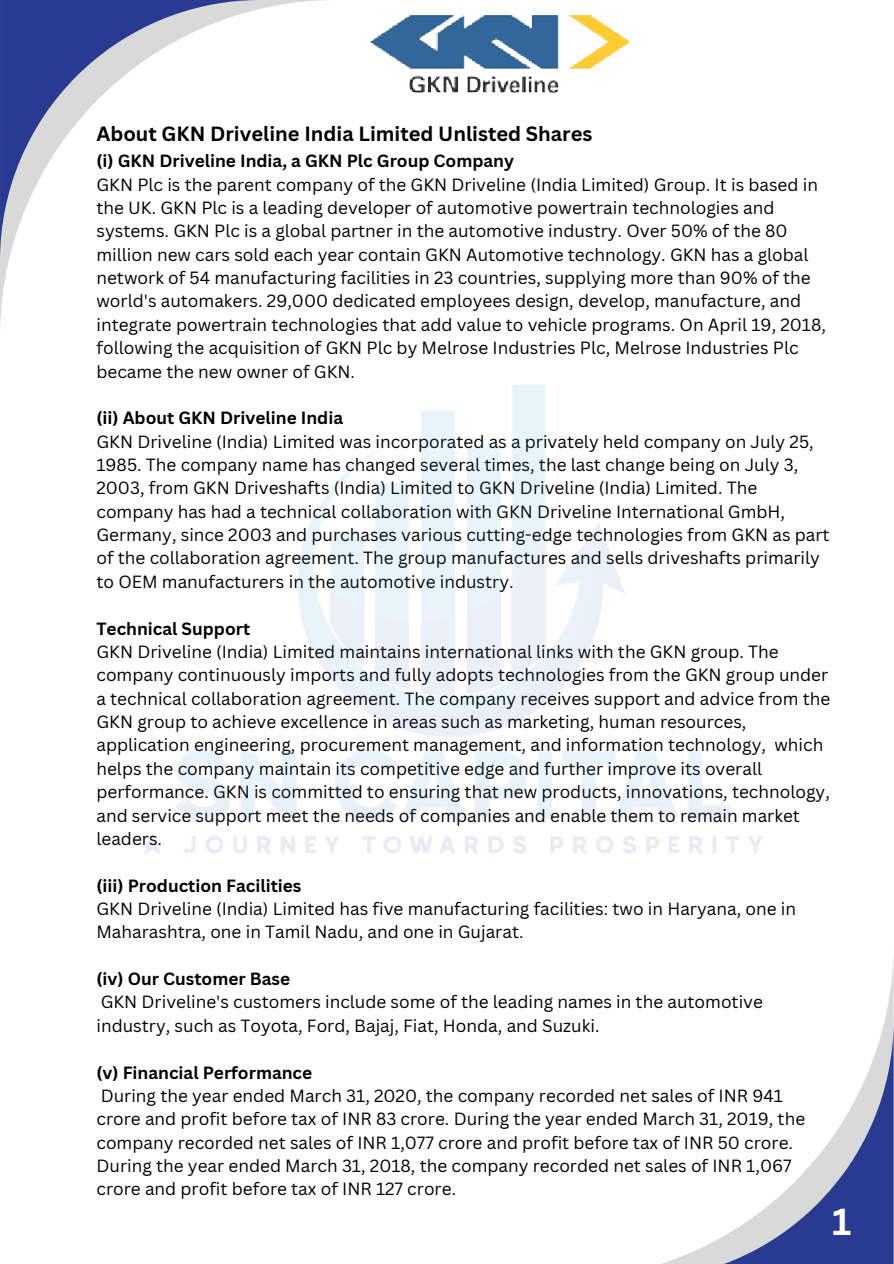
<style>
.page{position:relative;width:894px;height:1264px;background:#fff}
.page>*{position:absolute;margin:0;border:0;box-sizing:border-box;transform-origin:0 0}
.t1{font:700 36.6px "Canva Sans";color:#fff}
.t2{font:700 20.1px "Canva Sans";color:#000}
.t3{font:17.25px/23.4px "Canva Sans";color:#000}
.t4{font:700 17.25px "Canva Sans";color:#000}
</style>
<div class="page">
<svg style="left:0;top:0;width:325px;height:325px"></svg>
<svg style="left:0;top:0;width:261px;height:261px"></svg>
<svg style="left:665px;top:1019px;width:228px;height:244px"></svg>
<img style="left:370px;top:15px;width:260px;height:78px">
<p class="t2" style="left:96px;top:119px;width:497px">About GKN Driveline India Limited Unlisted Shares</p>
<p class="t4" style="left:96px;top:149px;width:419px">(i) GKN Driveline India, a GKN Plc Group Company</p>
<p class="t3" style="left:96px;top:172px;width:731px">GKN Plc is the parent company of the GKN Driveline (India Limited) Group. It is based in the UK. GKN Plc is a leading developer of automotive powertrain technologies and systems. GKN Plc is a global partner in the automotive industry. Over 50% of the 80 million new cars sold each year contain GKN Automotive technology. GKN has a global network of 54 manufacturing facilities in 23 countries, supplying more than 90% of the world's automakers. 29,000 dedicated employees design, develop, manufacture, and integrate powertrain technologies that add value to vehicle programs. On April 19, 2018, following the acquisition of GKN Plc by Melrose Industries Plc, Melrose Industries Plc became the new owner of GKN.</p>
<h1 class="t4" style="left:96px;top:406px;width:248px">(ii) About GKN Driveline India</h1>
<p class="t3" style="left:96px;top:429px;width:734px">GKN Driveline (India) Limited was incorporated as a privately held company on July 25, 1985. The company name has changed several times, the last change being on July 3, 2003, from GKN Driveshafts (India) Limited to GKN Driveline (India) Limited. The company has had a technical collaboration with GKN Driveline International GmbH, Germany, since 2003 and purchases various cutting-edge technologies from GKN as part of the collaboration agreement. The group manufactures and sells driveshafts primarily to OEM manufacturers in the automotive industry.</p>
<p class="t4" style="left:96px;top:616px;width:155px">Technical Support</p>
<p class="t3" style="left:96px;top:639px;width:735px">GKN Driveline (India) Limited maintains international links with the GKN group. The company continuously imports and fully adopts technologies from the GKN group under a technical collaboration agreement. The company receives support and advice from the GKN group to achieve excellence in areas such as marketing, human resources, application engineering, procurement management, and information technology, which helps the company maintain its competitive edge and further improve its overall performance. GKN is committed to ensuring that new products, innovations, technology, and service support meet the needs of companies and enable them to remain market leaders.</p>
<p class="t4" style="left:96px;top:873px;width:206px">(iii) Production Facilities</p>
<p class="t3" style="left:96px;top:896px;width:701px">GKN Driveline (India) Limited has five manufacturing facilities: two in Haryana, one in<br>Maharashtra, one in Tamil Nadu, and one in Gujarat.</p>
<p class="t4" style="left:96px;top:966px;width:195px">(iv) Our Customer Base</p>
<p class="t3" style="left:96px;top:990px;width:667px">GKN Driveline's customers include some of the leading names in the automotive industry, such as Toyota, Ford, Bajaj, Fiat, Honda, and Suzuki.</p>
<p class="t4" style="left:96px;top:1060px;width:217px">(v) Financial Performance</p>
<p class="t3" style="left:96px;top:1083px;width:710px">During the year ended March 31, 2020, the company recorded net sales of INR 941 crore and profit before tax of INR 83 crore. During the year ended March 31, 2019, the company recorded net sales of INR 1,077 crore and profit before tax of INR 50 crore.<br>During the year ended March 31, 2018, the company recorded net sales of INR 1,067 crore and profit before tax of INR 127 crore.</p>
<p class="t1" style="left:830px;top:1195px;width:23px">3</p>
<p class="t1" style="left:832px;top:1195px;width:21px">1</p>
</div>
